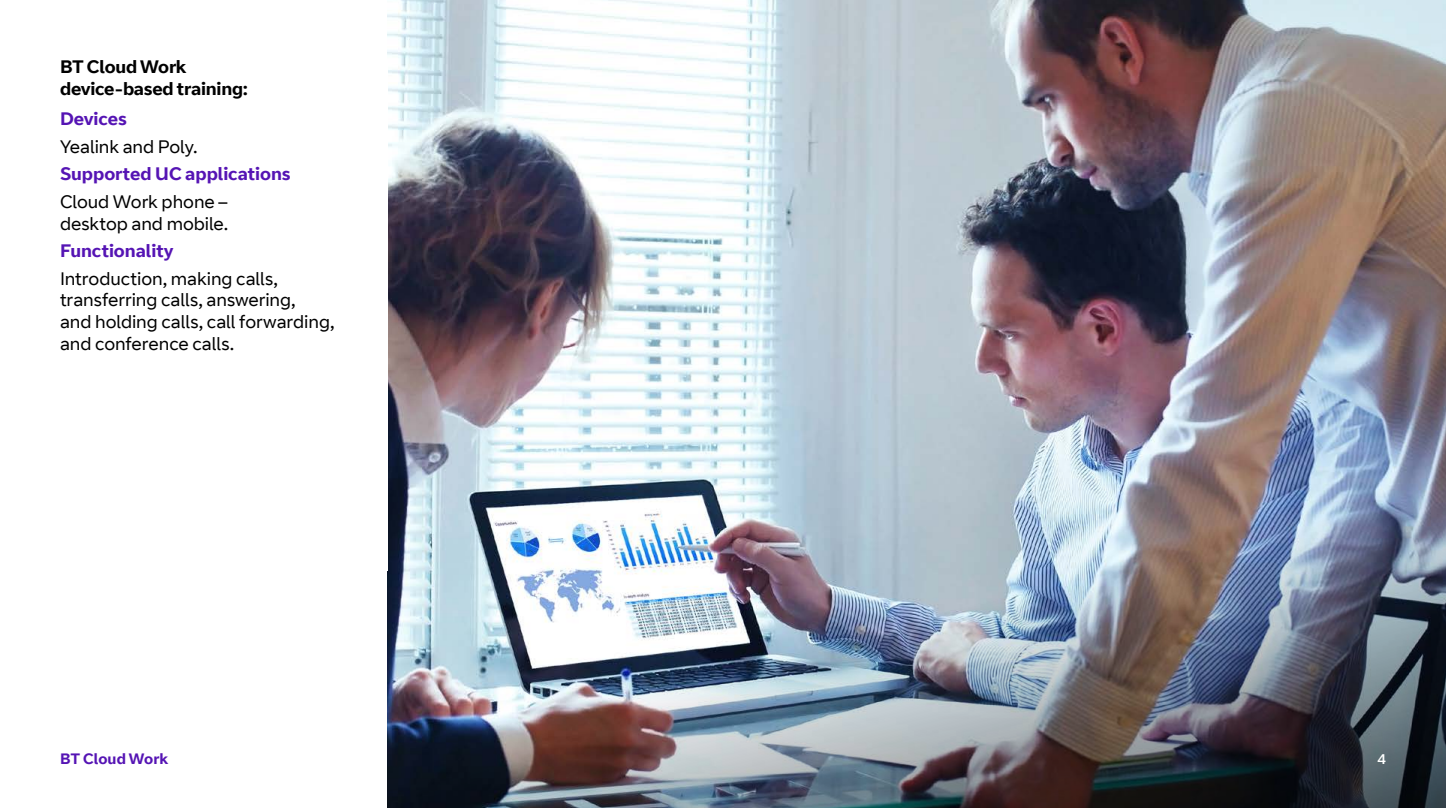
<style>
.page{position:relative;width:1446px;height:808px;background:#fff}
.page>*{position:absolute;margin:0;border:0;box-sizing:border-box;transform-origin:0 0}
.t1{font:18px/21.6px "BT Curve";letter-spacing:-.005em;color:#000}
.t2{font:700 18px "BT Curve";letter-spacing:-.005em;color:#5514b4}
.t3{font:700 18px/21.6px "BT Curve";letter-spacing:-.015em;color:#000}
.t4{font:700 15px "BT Curve";color:#5514b4}
.t5{font:14.25px "BT Curve Headline";color:#fff}
</style>
<div class="page">
<img style="left:388px;top:0;width:1058px;height:465px">
<img style="left:388px;top:465px;width:1058px;height:343px">
<p class="t3" style="left:60px;top:57px;width:189px">BT Cloud Work device-based training:</p>
<p class="t2" style="left:60px;top:108px;width:68px">Devices</p>
<p class="t1" style="left:60px;top:136px;width:139px">Yealink and Poly.</p>
<p class="t2" style="left:60px;top:163px;width:232px">Supported UC applications</p>
<p class="t1" style="left:60px;top:192px;width:170px">Cloud Work phone – desktop and mobile.</p>
<p class="t2" style="left:60px;top:240px;width:115px">Functionality</p>
<p class="t1" style="left:60px;top:268px;width:276px">Introduction, making calls, transferring calls, answering,<br>and holding calls, call forwarding, and conference calls.</p>
<p class="t4" style="left:60px;top:749px;width:110px">BT Cloud Work</p>
<p class="t5" style="left:1377px;top:750px;width:10px">4</p>
</div>
